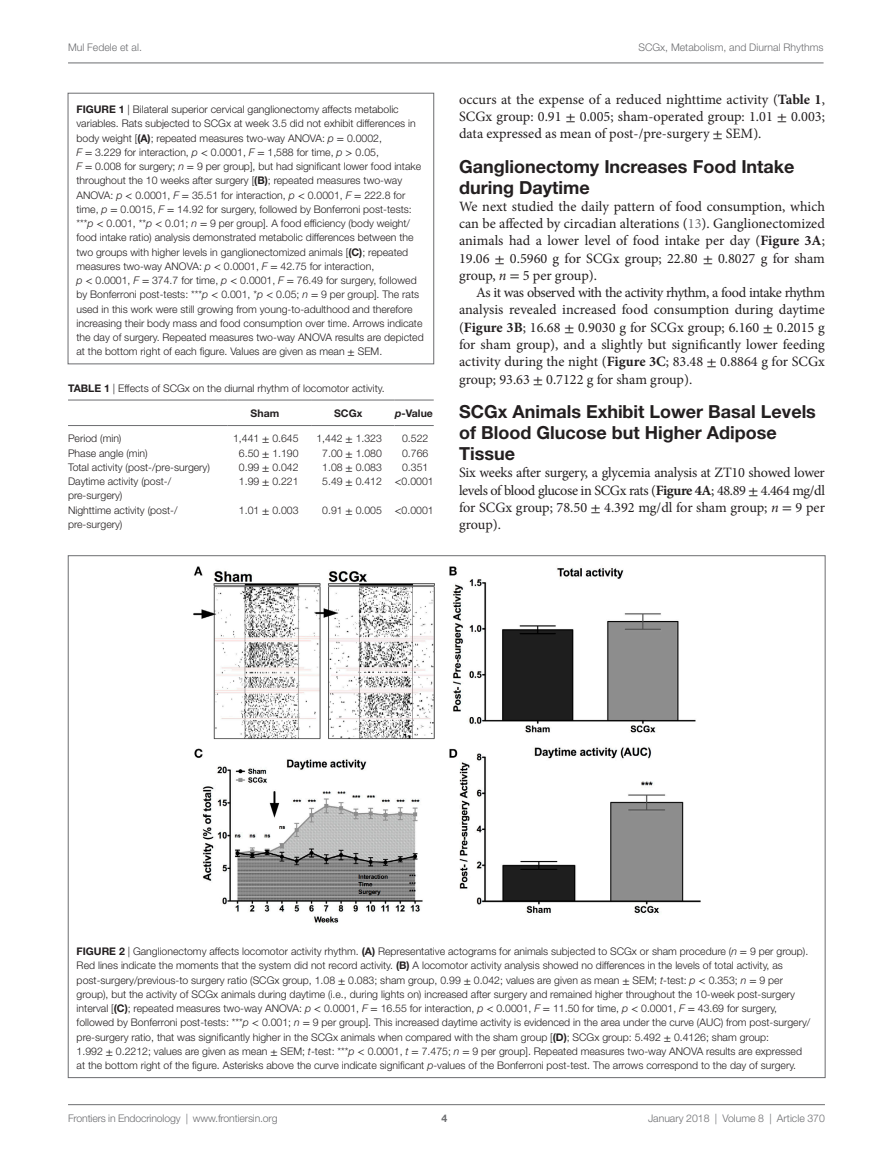
<style>
.page{position:relative;width:893px;height:1170px;background:#fff}
.page>*{position:absolute;margin:0;border:0;box-sizing:border-box;transform-origin:0 0}
.t1{font:700 18px/21px "Helvetica Neue LT Std";color:#231f20}
.t2{font:14.25px/17.2px "Minion Pro";letter-spacing:-.005em;color:#231f20;text-align:justify}
.t3{font:300 10.5px/14.2px "Helvetica Neue LT Std";color:#231f20}
.t4{font:300 10.5px "Helvetica Neue LT Std";color:#6c6d70}
.t5{font:700 10.5px "Helvetica Neue LT Std";color:#231f20}
.t6{font:700 10.5px "Helvetica Neue LT Std";color:#6c6d70}
.s1{font-weight:700}
.s2{font-style:italic}
.s3{font-family:"STIX General";font-weight:400}
.s4{font-family:"STIX General"}
.s5{color:#6c6d70}
</style>
<div class="page">
<img style="left:193px;top:566px;width:508px;height:357px">
<hr style="left:68px;top:400px;width:160px;height:1px;background:#6c6d70">
<hr style="left:68px;top:425px;width:160px;height:1px;background:#6c6d70">
<hr style="left:228px;top:400px;width:83px;height:1px;background:#6c6d70">
<hr style="left:228px;top:425px;width:83px;height:1px;background:#6c6d70">
<hr style="left:311px;top:400px;width:83px;height:1px;background:#6c6d70">
<hr style="left:311px;top:425px;width:83px;height:1px;background:#6c6d70">
<hr style="left:394px;top:400px;width:40px;height:1px;background:#6c6d70">
<hr style="left:394px;top:425px;width:40px;height:1px;background:#6c6d70">
<div style="left:68px;top:93px;width:366px;height:271px;border:1px solid #6c6d70"></div>
<hr style="left:68px;top:63px;width:756px;height:1px;background:#6c6d70">
<hr style="left:68px;top:1104px;width:757px;height:1px;background:#6c6d70">
<p class="t4" style="left:68px;top:41px;width:75px">Mul Fedele et al.</p>
<p class="t4" style="left:638px;top:41px;width:187px">SCGx, Metabolism, and Diurnal Rhythms</p>
<p class="t3" style="left:76px;top:102px;width:349px"><span class="s1">Figure 1</span> | Bilateral superior cervical ganglionectomy affects metabolic variables. Rats subjected to SCGx at week 3.5 did not exhibit differences in body weight [<span class="s1">(A)</span>; repeated measures two-way ANOVA: <span class="s2">p</span> <span class="s3">=</span> 0.0002,<br><span class="s2">F</span> <span class="s3">=</span> 3.229 for interaction, <span class="s2">p</span> <span class="s3">&lt;</span> 0.0001, <span class="s2">F</span> <span class="s3">=</span> 1,588 for time, <span class="s2">p</span> <span class="s3">&gt;</span> 0.05,<br><span class="s2">F</span> <span class="s3">=</span> 0.008 for surgery; <span class="s2">n</span> <span class="s3">=</span> 9 per group], but had significant lower food intake throughout the 10 weeks after surgery [<span class="s1">(B)</span>; repeated measures two-way ANOVA: <span class="s2">p</span> <span class="s3">&lt;</span> 0.0001, <span class="s2">F</span> <span class="s3">=</span> 35.51 for interaction, <span class="s2">p</span> <span class="s3">&lt;</span> 0.0001, <span class="s2">F</span> <span class="s3">=</span> 222.8 for time, <span class="s2">p</span> <span class="s3">=</span> 0.0015, <span class="s2">F</span> <span class="s3">=</span> 14.92 for surgery, followed by Bonferroni post-tests: ***<span class="s2">p</span> <span class="s3">&lt;</span> 0.001, **<span class="s2">p</span> <span class="s3">&lt;</span> 0.01; <span class="s2">n</span> <span class="s3">=</span> 9 per group]. A food efficiency (body weight/ food intake ratio) analysis demonstrated metabolic differences between the two groups with higher levels in ganglionectomized animals [<span class="s1">(C)</span>; repeated measures two-way ANOVA: <span class="s2">p</span> <span class="s3">&lt;</span> 0.0001, <span class="s2">F</span> <span class="s3">=</span> 42.75 for interaction,<br><span class="s2">p</span> <span class="s3">&lt;</span> 0.0001, <span class="s2">F</span> <span class="s3">=</span> 374.7 for time, <span class="s2">p</span> <span class="s3">&lt;</span> 0.0001, <span class="s2">F</span> <span class="s3">=</span> 76.49 for surgery, followed by Bonferroni post-tests: ***<span class="s2">p</span> <span class="s3">&lt;</span> 0.001, *<span class="s2">p</span> <span class="s3">&lt;</span> 0.05; <span class="s2">n</span> <span class="s3">=</span> 9 per group]. The rats used in this work were still growing from young-to-adulthood and therefore increasing their body mass and food consumption over time. Arrows indicate the day of surgery. Repeated measures two-way ANOVA results are depicted at the bottom right of each figure. Values are given as mean <span class="s3">±</span> SEM.</p>
<p class="t3" style="left:68px;top:380px;width:318px"><span class="s1">Table 1</span> | Effects of SCGx on the diurnal rhythm of locomotor activity.</p>
<p class="t5" style="left:251px;top:406px;width:30px">Sham</p>
<p class="t5" style="left:334px;top:406px;width:9px">SCG</p>
<p class="t5" style="left:357px;top:406px;width:7px">x</p>
<p class="t5" style="left:395px;top:406px;width:39px"><span class="s2">p</span>-Value</p>
<p class="t3" style="left:68px;top:431px;width:55px">Period (min)</p>
<p class="t3" style="left:233px;top:431px;width:67px">1,441 <span class="s3">±</span> 0.645</p>
<p class="t3" style="left:316px;top:431px;width:67px">1,442 <span class="s3">±</span> 1.323</p>
<p class="t3" style="left:402px;top:431px;width:28px">0.522</p>
<p class="t3" style="left:68px;top:445px;width:81px">Phase angle (min)</p>
<p class="t3" style="left:239px;top:445px;width:61px">6.50 <span class="s3">±</span> 1.190</p>
<p class="t3" style="left:322px;top:445px;width:61px">7.00 <span class="s3">±</span> 1.080</p>
<p class="t3" style="left:402px;top:445px;width:28px">0.766</p>
<p class="t3" style="left:68px;top:460px;width:143px">Total activity (post-/pre-surgery)</p>
<p class="t3" style="left:239px;top:460px;width:61px">0.99 <span class="s3">±</span> 0.042</p>
<p class="t3" style="left:322px;top:460px;width:61px">1.08 <span class="s3">±</span> 0.083</p>
<p class="t3" style="left:402px;top:460px;width:28px">0.351</p>
<p class="t3" style="left:68px;top:474px;width:105px">Daytime activity (post-/ pre-surgery)</p>
<p class="t3" style="left:239px;top:474px;width:61px">1.99 <span class="s3">±</span> 0.221</p>
<p class="t3" style="left:322px;top:474px;width:113px">5.49 <span class="s3">±</span> 0.412 <span class="s3">&lt;</span>0.0001</p>
<p class="t3" style="left:68px;top:502px;width:111px">Nighttime activity (post-/ pre-surgery)</p>
<p class="t3" style="left:239px;top:502px;width:61px">1.01 <span class="s3">±</span> 0.003</p>
<p class="t3" style="left:322px;top:502px;width:113px">0.91 <span class="s3">±</span> 0.005 <span class="s3">&lt;</span>0.0001</p>
<h2 class="t2" style="left:459px;top:90px;width:367px">occurs at the expense of a reduced nighttime activity (<span class="s1">Table 1</span>, SCGx group: 0.91 <span class="s4">±</span> 0.005; sham-operated group: 1.01 <span class="s4">±</span> 0.003; data expressed as mean of post-/pre-surgery <span class="s4">±</span> SEM).</h2>
<h1 class="t1" style="left:459px;top:155px;width:337px">Ganglionectomy Increases Food Intake during Daytime</h1>
<p class="t2" style="left:459px;top:198px;width:367px">We next studied the daily pattern of food consumption, which can be affected by circadian alterations (<span class="s5">13</span>). Ganglionectomized animals had a lower level of food intake per day (<span class="s1">Figure 3A</span>; 19.06 <span class="s4">±</span> 0.5960 g for SCGx group; 22.80 <span class="s4">±</span> 0.8027 g for sham group, <span class="s2">n</span> <span class="s4">=</span> 5 per group).</p>
<p class="t2" style="left:459px;top:284px;width:367px;text-indent:17px">As it was observed with the activity rhythm, a food intake rhythm analysis revealed increased food consumption during daytime (<span class="s1">Figure 3B</span>; 16.68 <span class="s4">±</span> 0.9030 g for SCGx group; 6.160 <span class="s4">±</span> 0.2015 g for sham group), and a slightly but significantly lower feeding activity during the night (<span class="s1">Figure 3C</span>; 83.48 <span class="s4">±</span> 0.8864 g for SCGx group; 93.63 <span class="s4">±</span> 0.7122 g for sham group).</p>
<h1 class="t1" style="left:459px;top:400px;width:14px">SCG</h1>
<h1 class="t1" style="left:459px;top:400px;width:358px;text-indent:39px">x Animals Exhibit Lower Basal Levels of Blood Glucose but Higher Adipose<br>Tissue</h1>
<h2 class="t2" style="left:459px;top:464px;width:367px">Six weeks after surgery, a glycemia analysis at ZT10 showed lower levels of blood glucose in SCGx rats (<span class="s1">Figure 4A</span>; 48.89 <span class="s4">±</span> 4.464 mg/dl for SCGx group; 78.50 <span class="s4">±</span> 4.392 mg/dl for sham group; <span class="s2">n</span> <span class="s4">=</span> 9 per group).</h2>
<p class="t3" style="left:77px;top:943px;width:735px"><span class="s1">Figure 2</span> | Ganglionectomy affects locomotor activity rhythm. <span class="s1">(A)</span> Representative actograms for animals subjected to SCGx or sham procedure (<span class="s2">n</span> <span class="s3">=</span> 9 per group).<br>Red lines indicate the moments that the system did not record activity. <span class="s1">(B)</span> A locomotor activity analysis showed no differences in the levels of total activity, as post-surgery/previous-to surgery ratio (SCGx group, 1.08 <span class="s3">±</span> 0.083; sham group, 0.99 <span class="s3">±</span> 0.042; values are given as mean <span class="s3">±</span> SEM; <span class="s2">t</span>-test: <span class="s2">p</span> <span class="s3">&lt;</span> 0.353; <span class="s2">n</span> <span class="s3">=</span> 9 per group), but the activity of SCGx animals during daytime (i.e., during lights on) increased after surgery and remained higher throughout the 10-week post-surgery interval [<span class="s1">(C)</span>; repeated measures two-way ANOVA: <span class="s2">p</span> <span class="s3">&lt;</span> 0.0001, <span class="s2">F</span> <span class="s3">=</span> 16.55 for interaction, <span class="s2">p</span> <span class="s3">&lt;</span> 0.0001, <span class="s2">F</span> <span class="s3">=</span> 11.50 for time, <span class="s2">p</span> <span class="s3">&lt;</span> 0.0001, <span class="s2">F</span> <span class="s3">=</span> 43.69 for surgery, followed by Bonferroni post-tests: ***<span class="s2">p</span> <span class="s3">&lt;</span> 0.001; <span class="s2">n</span> <span class="s3">=</span> 9 per group]. This increased daytime activity is evidenced in the area under the curve (AUC) from post-surgery/ pre-surgery ratio, that was significantly higher in the SCGx animals when compared with the sham group [<span class="s1">(D)</span>; SCGx group: 5.492 <span class="s3">±</span> 0.4126; sham group:<br>1.992 <span class="s3">±</span> 0.2212; values are given as mean <span class="s3">±</span> SEM; <span class="s2">t</span>-test: ***<span class="s2">p</span> <span class="s3">&lt;</span> 0.0001, <span class="s2">t</span> <span class="s3">=</span> 7.475; <span class="s2">n</span> <span class="s3">=</span> 9 per group]. Repeated measures two-way ANOVA results are expressed at the bottom right of the figure. Asterisks above the curve indicate significant <span class="s2">p</span>-values of the Bonferroni post-test. The arrows correspond to the day of surgery.</p>
<p class="t4" style="left:68px;top:1111px;width:211px">Frontiers in Endocrinology | www.frontiersin.org</p>
<p class="t4" style="left:648px;top:1111px;width:178px">January 2018 | Volume 8 | Article 370</p>
<p class="t6" style="left:441px;top:1111px;width:7px">4</p>
</div>
